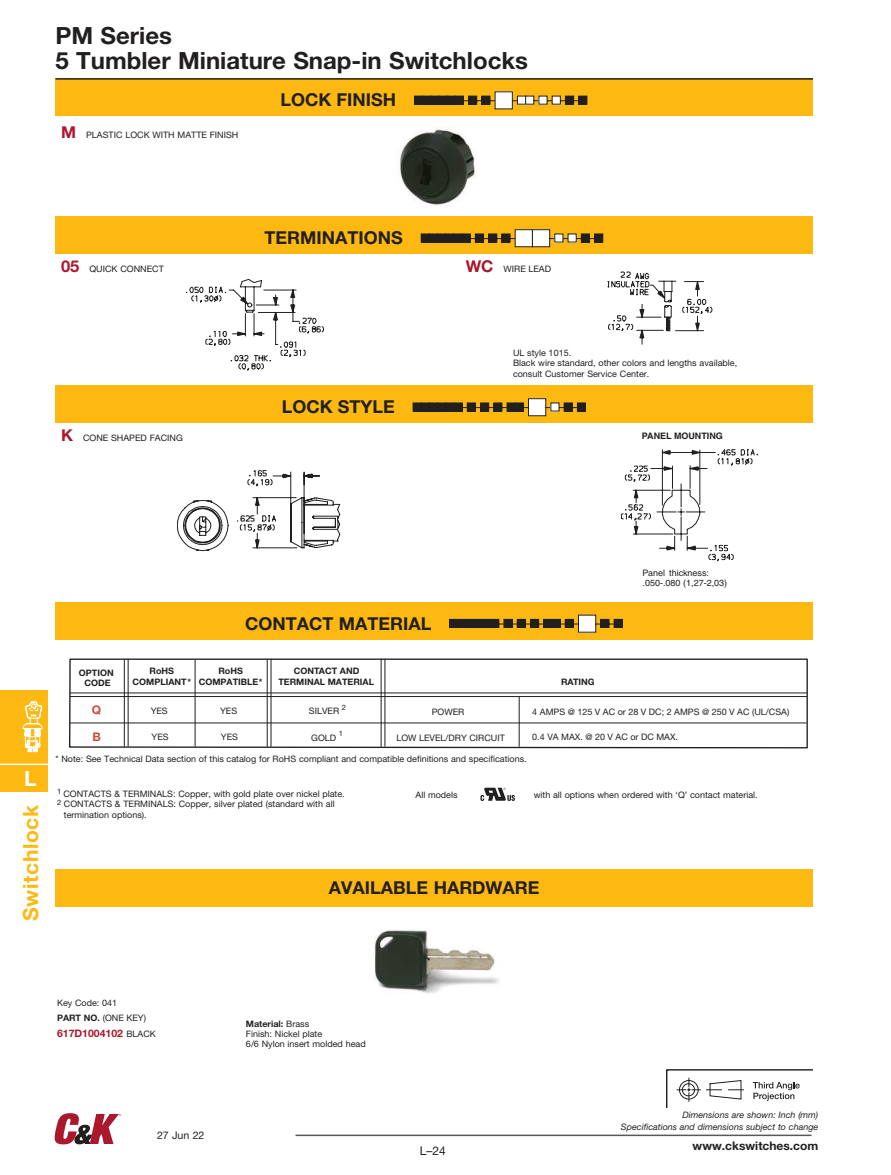
<style>
.page{position:relative;width:891px;height:1175px;background:#fff}
.page>*{position:absolute;margin:0;border:0;box-sizing:border-box;transform-origin:0 0}
.t1{font:700 23.7px/25.2px "Helvetica Neue LT Std";color:#221f1f}
.t2{font:700 21px "Helvetica Neue";letter-spacing:.03em;color:#fdb812}
.t3{font:700 21px "Helvetica Neue";color:#fff}
.t4{font:700 17.85px "Helvetica Neue LT Std";color:#221f1f}
.t5{font:12px "Helvetica Neue LT Std";color:#221f1f}
.t6{font:700 11.85px "Helvetica Neue LT Std";color:#221f1f}
.t7{font:700 11.85px "Helvetica Neue LT Std";color:#cc4c3c}
.t8{font:10.5px "Helvetica Neue LT Std";color:#221f1f}
.t9{font:700 10.35px "Helvetica Neue LT Std";color:#ab182d}
.t10{font:8.85px/10.4px "Helvetica Neue LT Std";color:#221f1f}
.t11{font:700 8.85px/10.6px "Helvetica Neue LT Std";color:#221f1f;text-align:center}
.t12{font:italic 8.85px/11.9px "Helvetica Neue LT Std";color:#221f1f;text-align:right}
.t13{font:8.85px/9.6px "Helvetica";color:#221f1f}
.t14{font:700 8.85px "Helvetica";letter-spacing:-.005em;color:#221f1f}
.t15{font:7.35px "Helvetica Neue LT Std";color:#221f1f}
.s1{font-weight:700;font-size:16.35px;color:#ab182d}
.s2{font-weight:700}
.s3{font-weight:400;font-size:8.85px;color:#221f1f}
</style>
<div class="page">
<svg style="left:666px;top:1069px;width:147px;height:38px"></svg>
<div style="left:56px;top:79px;width:757px;height:37px;background:#fdb812"></div>
<div style="left:414px;top:96px;width:9px;height:8px;background:#221f1f"></div>
<div style="left:423px;top:96px;width:8px;height:8px;background:#221f1f"></div>
<div style="left:431px;top:96px;width:8px;height:8px;background:#221f1f"></div>
<div style="left:439px;top:96px;width:8px;height:8px;background:#221f1f"></div>
<div style="left:447px;top:96px;width:8px;height:8px;background:#221f1f"></div>
<svg style="left:455px;top:91px;width:63px;height:18px"></svg>
<div style="left:517px;top:96px;width:9px;height:8px;background:#fff"></div>
<div style="left:517px;top:96px;width:9px;height:8px;border:1px solid #221f1f"></div>
<svg style="left:525px;top:95px;width:54px;height:10px"></svg>
<div style="left:579px;top:96px;width:8px;height:8px;background:#221f1f"></div>
<div style="left:578px;top:96px;width:9px;height:8px;border:1px solid #221f1f"></div>
<div style="left:56px;top:217px;width:757px;height:37px;background:#fdb812"></div>
<div style="left:421px;top:234px;width:8px;height:8px;background:#221f1f"></div>
<div style="left:429px;top:234px;width:9px;height:8px;background:#221f1f"></div>
<div style="left:438px;top:234px;width:8px;height:8px;background:#221f1f"></div>
<div style="left:446px;top:234px;width:8px;height:8px;background:#221f1f"></div>
<div style="left:454px;top:234px;width:8px;height:8px;background:#221f1f"></div>
<svg style="left:461px;top:233px;width:54px;height:10px"></svg>
<div style="left:515px;top:230px;width:17px;height:17px;background:#fff"></div>
<div style="left:515px;top:229px;width:18px;height:18px;border:1px solid #221f1f"></div>
<svg style="left:532px;top:229px;width:63px;height:18px"></svg>
<div style="left:595px;top:234px;width:8px;height:8px;background:#221f1f"></div>
<div style="left:594px;top:234px;width:9px;height:8px;border:1px solid #221f1f"></div>
<div style="left:56px;top:386px;width:757px;height:37px;background:#fdb812"></div>
<div style="left:413px;top:403px;width:8px;height:8px;background:#221f1f"></div>
<div style="left:413px;top:402px;width:9px;height:9px;border:1px solid #221f1f"></div>
<div style="left:421px;top:403px;width:8px;height:8px;background:#221f1f"></div>
<div style="left:421px;top:402px;width:9px;height:9px;border:1px solid #221f1f"></div>
<div style="left:429px;top:403px;width:9px;height:8px;background:#221f1f"></div>
<div style="left:429px;top:402px;width:9px;height:9px;border:1px solid #221f1f"></div>
<div style="left:438px;top:403px;width:8px;height:8px;background:#221f1f"></div>
<div style="left:437px;top:402px;width:9px;height:9px;border:1px solid #221f1f"></div>
<div style="left:446px;top:403px;width:8px;height:8px;background:#221f1f"></div>
<div style="left:445px;top:402px;width:9px;height:9px;border:1px solid #221f1f"></div>
<svg style="left:453px;top:402px;width:55px;height:10px"></svg>
<div style="left:507px;top:403px;width:8px;height:8px;background:#221f1f"></div>
<div style="left:507px;top:402px;width:9px;height:9px;border:1px solid #221f1f"></div>
<svg style="left:515px;top:398px;width:63px;height:18px"></svg>
<div style="left:577px;top:403px;width:9px;height:8px;background:#221f1f"></div>
<div style="left:577px;top:402px;width:9px;height:9px;border:1px solid #221f1f"></div>
<div style="left:56px;top:602px;width:757px;height:37px;background:#fdb812"></div>
<div style="left:450px;top:619px;width:8px;height:8px;background:#221f1f"></div>
<div style="left:449px;top:619px;width:9px;height:9px;border:1px solid #221f1f"></div>
<div style="left:458px;top:619px;width:8px;height:8px;background:#221f1f"></div>
<div style="left:458px;top:619px;width:8px;height:9px;border:1px solid #221f1f"></div>
<div style="left:466px;top:619px;width:8px;height:8px;background:#221f1f"></div>
<div style="left:466px;top:619px;width:9px;height:9px;border:1px solid #221f1f"></div>
<div style="left:474px;top:619px;width:8px;height:8px;background:#221f1f"></div>
<div style="left:474px;top:619px;width:9px;height:9px;border:1px solid #221f1f"></div>
<div style="left:482px;top:619px;width:9px;height:8px;background:#221f1f"></div>
<div style="left:482px;top:619px;width:9px;height:9px;border:1px solid #221f1f"></div>
<svg style="left:490px;top:618px;width:54px;height:10px"></svg>
<div style="left:544px;top:619px;width:8px;height:8px;background:#221f1f"></div>
<div style="left:543px;top:619px;width:9px;height:9px;border:1px solid #221f1f"></div>
<svg style="left:551px;top:615px;width:64px;height:17px"></svg>
<div style="left:614px;top:619px;width:8px;height:8px;background:#221f1f"></div>
<div style="left:614px;top:619px;width:9px;height:9px;border:1px solid #221f1f"></div>
<div style="left:56px;top:869px;width:757px;height:37px;background:#fdb812"></div>
<svg style="left:177px;top:470px;width:163px;height:81px"></svg>
<svg style="left:621px;top:449px;width:137px;height:113px"></svg>
<svg style="left:186px;top:279px;width:138px;height:91px"></svg>
<svg style="left:608px;top:271px;width:104px;height:73px"></svg>
<img style="left:399px;top:129px;width:77px;height:77px">
<img style="left:374px;top:930px;width:125px;height:64px">
<hr style="left:56px;top:78px;width:757px;height:2px;background:#221f1f">
<svg style="left:69px;top:658px;width:739px;height:90px"></svg>
<hr style="left:296px;top:1134px;width:516px;height:2px;background:#57585a">
<svg style="left:55px;top:1113px;width:66px;height:31px"></svg>
<div style="left:0;top:690px;width:47px;height:102px;background:#fdb812"></div>
<hr style="left:0;top:763px;width:47px;height:2px;background:#fff">
<svg style="left:22px;top:701px;width:26px;height:51px"></svg>
<svg style="left:481px;top:787px;width:34px;height:14px"></svg>
<h1 class="t1" style="left:56px;top:25px;width:474px">PM Series<br>5 Tumbler Miniature Snap-in Switchlocks</h1>
<h3 class="t4" style="left:280px;top:93px;width:117px">LOCK FINISH</h3>
<p class="t10" style="left:61px;top:130px;width:179px"><span class="s1">M</span> PLASTIC LOCK WITH MATTE FINISH</p>
<p class="t10" style="left:61px;top:264px;width:104px"><span class="s1">05</span> QUICK CONNECT</p>
<h3 class="t4" style="left:265px;top:231px;width:140px">TERMINATIONS</h3>
<p class="t10" style="left:61px;top:433px;width:123px"><span class="s1">K</span> CONE SHAPED FACING</p>
<h3 class="t4" style="left:282px;top:400px;width:115px">LOCK STYLE</h3>
<p class="t10" style="left:466px;top:264px;width:87px"><span class="s1">WC</span> WIRE LEAD</p>
<p class="t10" style="left:513px;top:348px;width:226px">UL style 1015.<br>Black wire standard, other colors and lengths available, consult Customer Service Center.</p>
<p class="t14" style="left:642px;top:431px;width:82px">PANEL MOUNTING</p>
<h2 class="t3" style="left:24px;top:766px;width:14px">L</h2>
<h2 class="t2" style="left:19px;top:921px;width:118px;rotate:-90deg">Switchlock</h2>
<h3 class="t4" style="left:245px;top:616px;width:188px">CONTACT MATERIAL</h3>
<p class="t13" style="left:643px;top:569px;width:86px">Panel thickness: .050-.080 (1,27-2,03)</p>
<p class="t11" style="left:79px;top:667px;width:36px">OPTION</p>
<p class="t11" style="left:294px;top:665px;width:67px">CONTACT AND</p>
<p class="t11" style="left:85px;top:678px;width:28px">CODE</p>
<p class="t11" style="left:278px;top:676px;width:97px">TERMINAL MATERIAL</p>
<p class="t11" style="left:561px;top:676px;width:35px">RATING</p>
<h3 class="t7" style="left:92px;top:703px;width:11px">Q</h3>
<p class="t10" style="left:532px;top:708px;width:259px">4 AMPS @ 125 V AC or 28 V DC; 2 AMPS @ 250 V AC (UL/CSA)</p>
<h3 class="t7" style="left:93px;top:729px;width:10px">B</h3>
<p class="t10" style="left:396px;top:733px;width:110px">LOW LEVEL/DRY CIRCUIT</p>
<p class="t11" style="left:133px;top:666px;width:60px">RoHS<br>COMPLIANT*</p>
<p class="t11" style="left:199px;top:665px;width:65px">RoHS<br>COMPATIBLE*</p>
<p class="t10" style="left:151px;top:707px;width:19px">YES</p>
<p class="t10" style="left:220px;top:706px;width:19px">YES</p>
<p class="t10" style="left:152px;top:733px;width:19px">YES</p>
<p class="t10" style="left:221px;top:732px;width:19px">YES</p>
<p class="t10" style="left:311px;top:733px;width:27px">GOLD</p>
<p class="t15" style="left:342px;top:704px;width:6px">2</p>
<p class="t10" style="left:309px;top:707px;width:32px">SILVER</p>
<p class="t10" style="left:432px;top:707px;width:34px">POWER</p>
<p class="t15" style="left:339px;top:731px;width:6px">1</p>
<p class="t10" style="left:532px;top:733px;width:147px">0.4 VA MAX. @ 20 V AC or DC MAX.</p>
<p class="t10" style="left:56px;top:754px;width:473px">* Note: See Technical Data section of this catalog for RoHS compliant and compatible definitions and specifications.</p>
<p class="t10" style="left:416px;top:790px;width:44px">All models</p>
<p class="t10" style="left:534px;top:790px;width:225px">with all options when ordered with ‘Q’ contact material.</p>
<p class="t10" style="left:57px;top:789px;width:289px"><sup>1</sup> CONTACTS &amp; TERMINALS: Copper, with gold plate over nickel plate.</p>
<p class="t10" style="left:57px;top:799px;width:279px"><sup>2</sup> CONTACTS &amp; TERMINALS: Copper, silver plated (standard with all</p>
<p class="t10" style="left:64px;top:810px;width:84px">termination options).</p>
<h3 class="t4" style="left:329px;top:880px;width:212px">AVAILABLE HARDWARE</h3>
<p class="t10" style="left:57px;top:996px;width:91px;line-height:14.9px">Key Code: 041<br><span class="s2">PART NO.</span> (ONE KEY)</p>
<p class="t9" style="left:57px;top:1029px;width:100px">617D1004102 <span class="s3">BLACK</span></p>
<p class="t10" style="left:246px;top:1019px;width:121px"><span class="s2">Material:</span> Brass<br>Finish: Nickel plate<br>6/6 Nylon insert molded head</p>
<p class="t8" style="left:157px;top:1130px;width:49px">27 Jun 22</p>
<h3 class="t5" style="left:420px;top:1146px;width:28px">L–24</h3>
<p class="t12" style="left:621px;top:1109px;width:199px">Dimensions are shown: Inch (mm)<br>Specifications and dimensions subject to change</p>
<h3 class="t6" style="left:693px;top:1141px;width:127px">www.ckswitches.com</h3>
</div>
